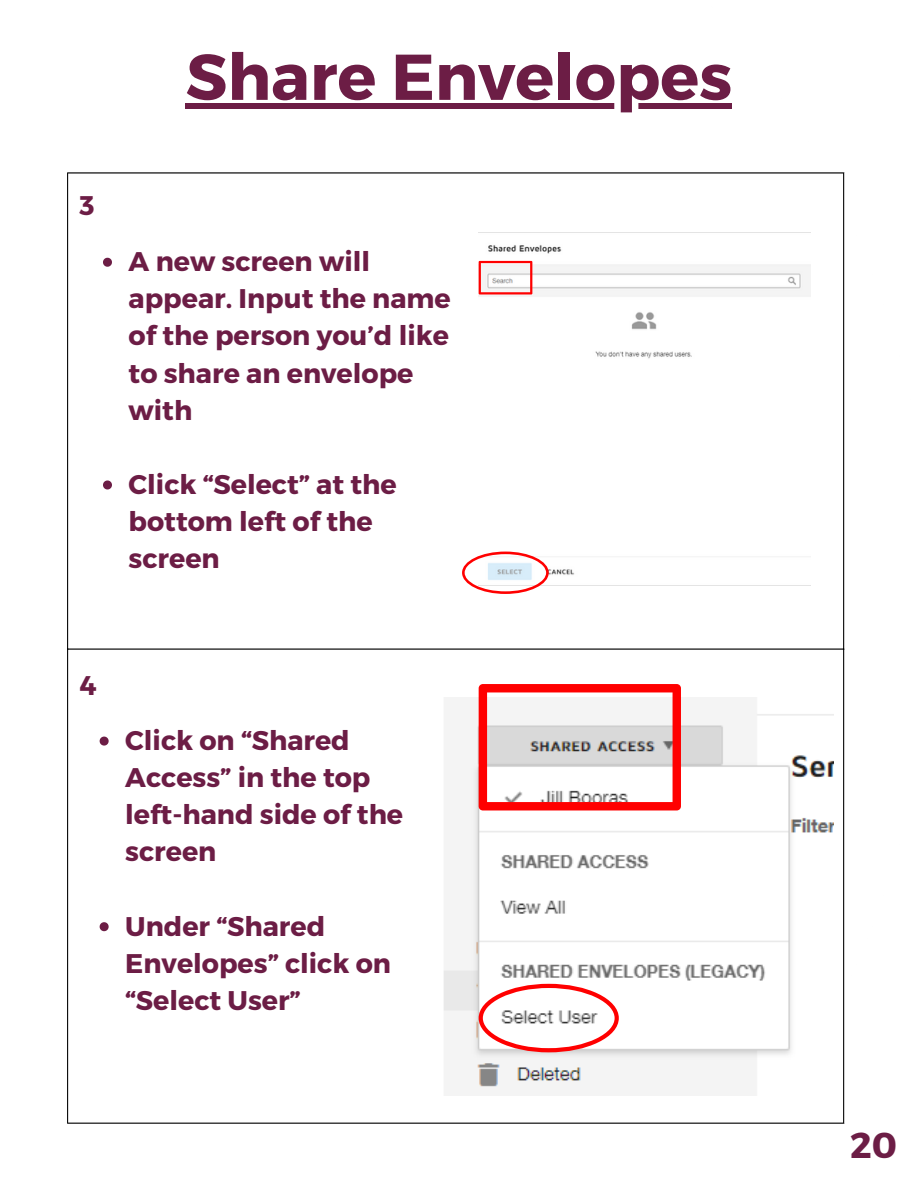
<style>
.page{position:relative;width:918px;height:1188px;background:#fff}
.page>*{position:absolute;margin:0;border:0;box-sizing:border-box;transform-origin:0 0}
.t1{font:700 64.65px "Montserrat";color:#6c1d45}
.t2{font:700 36px "Montserrat";color:#6c1d45}
.t3{font:700 27px/37.2px "Montserrat";color:#6c1d45}
</style>
<div class="page">
<hr style="left:67px;top:174px;width:1px;height:949px;background:#000">
<hr style="left:843px;top:174px;width:1px;height:949px;background:#000">
<hr style="left:67px;top:172px;width:777px;height:2px;background:#000">
<hr style="left:67px;top:649px;width:777px;height:1px;background:#000">
<hr style="left:67px;top:1123px;width:777px;height:1px;background:#000">
<img style="left:444px;top:698px;width:390px;height:398px">
<svg style="left:479px;top:684px;width:202px;height:126px"></svg>
<svg style="left:479px;top:984px;width:140px;height:68px"></svg>
<img style="left:479px;top:232px;width:332px;height:343px">
<svg style="left:462px;top:552px;width:87px;height:42px"></svg>
<svg style="left:479px;top:261px;width:53px;height:33px"></svg>
<div style="left:186px;top:103px;width:546px;height:6px;background:#6c1d45"></div>
<svg style="left:103px;top:258px;width:9px;height:9px"></svg>
<svg style="left:103px;top:480px;width:9px;height:9px"></svg>
<svg style="left:100px;top:737px;width:9px;height:9px"></svg>
<svg style="left:100px;top:922px;width:9px;height:9px"></svg>
<p class="t3" style="left:79px;top:185px;width:17px">3</p>
<p class="t1" style="left:186px;top:35px;width:548px">Share Envelopes</p>
<p class="t3" style="left:129px;top:242px;width:324px">A new screen will appear. Input the name of the person you’d like to share an envelope with</p>
<p class="t3" style="left:129px;top:464px;width:270px">Click “Select” at the bottom left of the screen</p>
<p class="t3" style="left:79px;top:665px;width:19px">4</p>
<p class="t3" style="left:125px;top:721px;width:279px">Click on “Shared<br>Access” in the top left-hand side of the screen</p>
<p class="t3" style="left:125px;top:906px;width:267px">Under “Shared<br>Envelopes” click on “Select User”</p>
<p class="t2" style="left:850px;top:1122px;width:48px">20</p>
</div>
